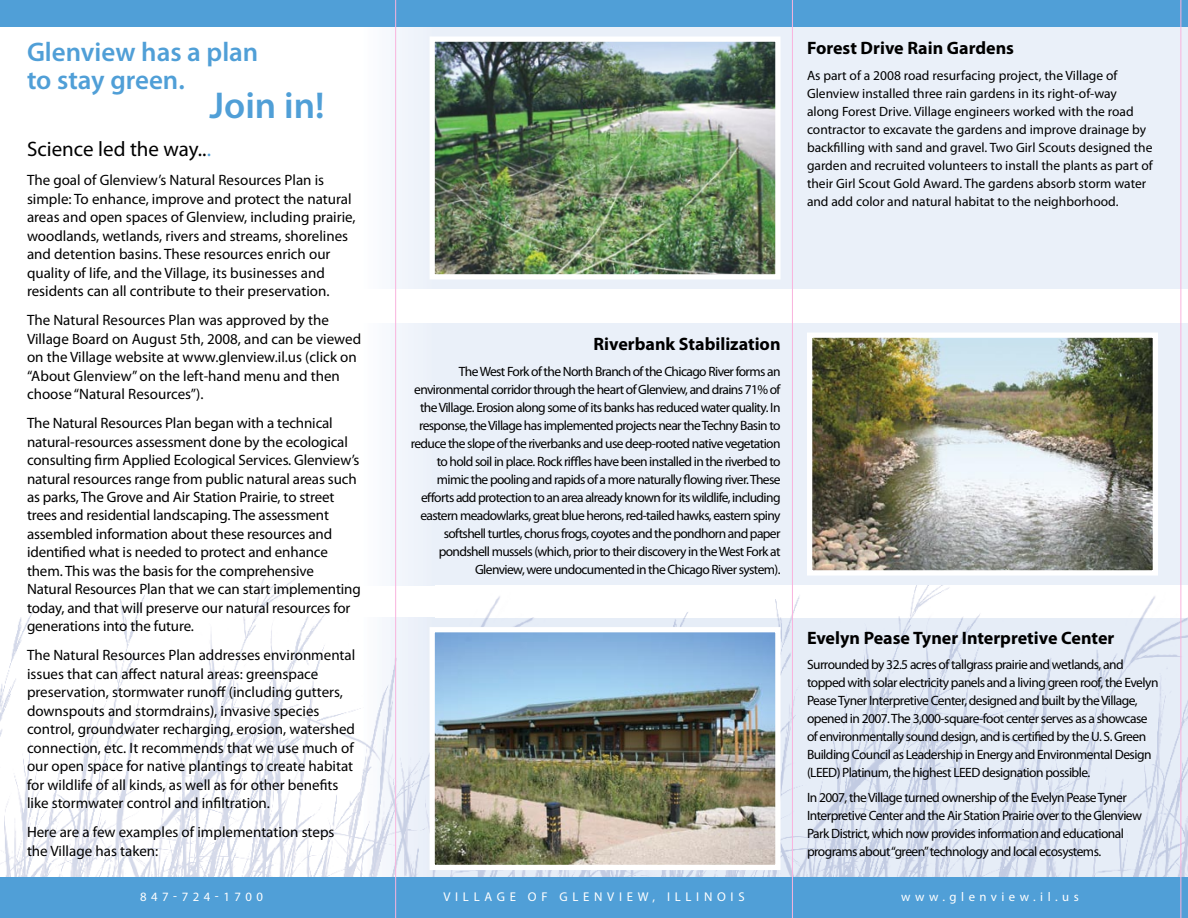
<style>
.page{position:relative;width:1188px;height:918px;background:#fff}
.page>*{position:absolute;margin:0;border:0;box-sizing:border-box;transform-origin:0 0}
.t1{font:600 37.5px "Myriad Pro";color:#509fd7}
.t2{font:600 27px/28.5px "Myriad Pro";color:#509fd7}
.t3{font:21px "Myriad Pro";color:#000}
.t4{font:700 18px "Myriad Pro";color:#000}
.t5{font:15px/18.5px "Myriad Pro";color:#000}
.t6{font:13.5px/18px "Myriad Pro";letter-spacing:-.04em;color:#000}
.t7{font:13.5px/18px "Myriad Pro";color:#000}
.t8{font:12.75px "Myriad Pro";letter-spacing:.35em;color:#fff}
.s1{color:#509fd7}
</style>
<div class="page">
<img style="left:0;top:572px;width:1188px;height:306px">
<div style="left:360px;top:27px;width:75px;height:262px;background:#f4f7fc"></div>
<div style="left:432px;top:27px;width:756px;height:262px;background:#eaf0f9"></div>
<div style="left:360px;top:323px;width:75px;height:262px;background:#f3f7fc"></div>
<div style="left:432px;top:323px;width:756px;height:262px;background:#eaf0f9"></div>
<img style="left:436px;top:42px;width:339px;height:231px">
<div style="left:430px;top:36px;width:351px;height:243px;border:5px solid #fff"></div>
<img style="left:813px;top:339px;width:339px;height:231px">
<div style="left:807px;top:333px;width:351px;height:243px;border:5px solid #fff"></div>
<div style="left:0;top:0;width:1188px;height:27px;background:#509fd7"></div>
<div style="left:0;top:878px;width:1188px;height:40px;background:#509fd7"></div>
<img style="left:436px;top:633px;width:339px;height:231px">
<div style="left:430px;top:627px;width:351px;height:243px;border:5px solid #fff"></div>
<hr style="left:395px;top:0;width:1px;height:918px;background:#f9b3dd">
<hr style="left:792px;top:0;width:1px;height:918px;background:#f9b3dd">
<hr style="left:1180px;top:0;width:1px;height:918px;background:#f9b3dd">
<h2 class="t2" style="left:27px;top:38px;width:233px">Glenview has a plan to stay green.</h2>
<h1 class="t1" style="left:209px;top:84px;width:117px">Join in!</h1>
<h3 class="t3" style="left:27px;top:137px;width:186px">Science led the way..<span class="s1">.</span></h3>
<p class="t5" style="left:27px;top:171px;width:330px">The goal of Glenview’s Natural Resources Plan is simple: To enhance, improve and protect the natural areas and open spaces of Glenview, including prairie, woodlands, wetlands, rivers and streams, shorelines and detention basins. These resources enrich our quality of life, and the Village, its businesses and residents can all contribute to their preservation.</p>
<p class="t5" style="left:27px;top:311px;width:336px">The Natural Resources Plan was approved by the Village Board on August 5th, 2008, and can be viewed on the Village website at www.glenview.il.us (click on “About Glenview” on the left-hand menu and then choose “Natural Resources”).</p>
<p class="t5" style="left:27px;top:414px;width:335px">The Natural Resources Plan began with a technical natural-resources assessment done by the ecological consulting firm Applied Ecological Services. Glenview’s natural resources range from public natural areas such as parks, The Grove and Air Station Prairie, to street trees and residential landscaping. The assessment assembled information about these resources and identified what is needed to protect and enhance them. This was the basis for the comprehensive Natural Resources Plan that we can start implementing today, and that will preserve our natural resources for generations into the future.</p>
<p class="t5" style="left:27px;top:646px;width:330px">The Natural Resources Plan addresses environmental issues that can affect natural areas: greenspace preservation, stormwater runoff (including gutters, downspouts and stormdrains), invasive species control, groundwater recharging, erosion, watershed connection, etc. It recommends that we use much of our open space for native plantings to create habitat for wildlife of all kinds, as well as for other benefits like stormwater control and infiltration.</p>
<p class="t5" style="left:27px;top:823px;width:309px">Here are a few examples of implementation steps the Village has taken:</p>
<p class="t4" style="left:807px;top:38px;width:209px">Forest Drive Rain Gardens</p>
<p class="t7" style="left:807px;top:66px;width:347px">As part of a 2008 road resurfacing project, the Village of Glenview installed three rain gardens in its right-of-way<br>along Forest Drive. Village engineers worked with the road contractor to excavate the gardens and improve drainage by backfilling with sand and gravel. Two Girl Scouts designed the garden and recruited volunteers to install the plants as part of their Girl Scout Gold Award. The gardens absorb storm water and add color and natural habitat to the neighborhood.</p>
<p class="t4" style="left:593px;top:334px;width:189px">Riverbank Stabilization</p>
<p class="t6" style="left:411px;top:362px;width:371px;text-align:right">The West Fork of the North Branch of the Chicago River forms an environmental corridor through the heart of Glenview, and drains 71% of the Village. Erosion along some of its banks has reduced water quality. In response, the Village has implemented projects near the Techny Basin to reduce the slope of the riverbanks and use deep-rooted native vegetation to hold soil in place. Rock riffles have been installed in the riverbed to mimic the pooling and rapids of a more naturally flowing river. These efforts add protection to an area already known for its wildlife, including eastern meadowlarks, great blue herons, red-tailed hawks, eastern spiny softshell turtles, chorus frogs, coyotes and the pondhorn and paper pondshell mussels (which, prior to their discovery in the West Fork at Glenview, were undocumented in the Chicago River system).</p>
<p class="t4" style="left:807px;top:627px;width:309px">Evelyn Pease Tyner Interpretive Center</p>
<p class="t6" style="left:807px;top:656px;width:353px">Surrounded by 32.5 acres of tallgrass prairie and wetlands, and topped with solar electricity panels and a living green roof, the Evelyn Pease Tyner Interpretive Center, designed and built by the Village, opened in 2007. The 3,000-square-foot center serves as a showcase of environmentally sound design, and is certified by the U. S. Green Building Council as Leadership in Energy and Environmental Design (LEED) Platinum, the highest LEED designation possible.</p>
<p class="t6" style="left:807px;top:789px;width:337px">In 2007, the Village turned ownership of the Evelyn Pease Tyner Interpretive Center and the Air Station Prairie over to the Glenview Park District, which now provides information and educational programs about “green”technology and local ecosystems.</p>
<p class="t8" style="left:140px;top:890px;width:124px">847-724-1700</p>
<p class="t8" style="left:901px;top:890px;width:179px">www.glenview.il.us</p>
<p class="t8" style="left:443px;top:890px;width:23px">V illage</p>
<p class="t8" style="left:528px;top:890px;width:11px">of</p>
<p class="t8" style="left:559px;top:890px;width:25px">G lenview</p>
<p class="t8" style="left:653px;top:890px;width:25px">, illinois</p>
</div>
